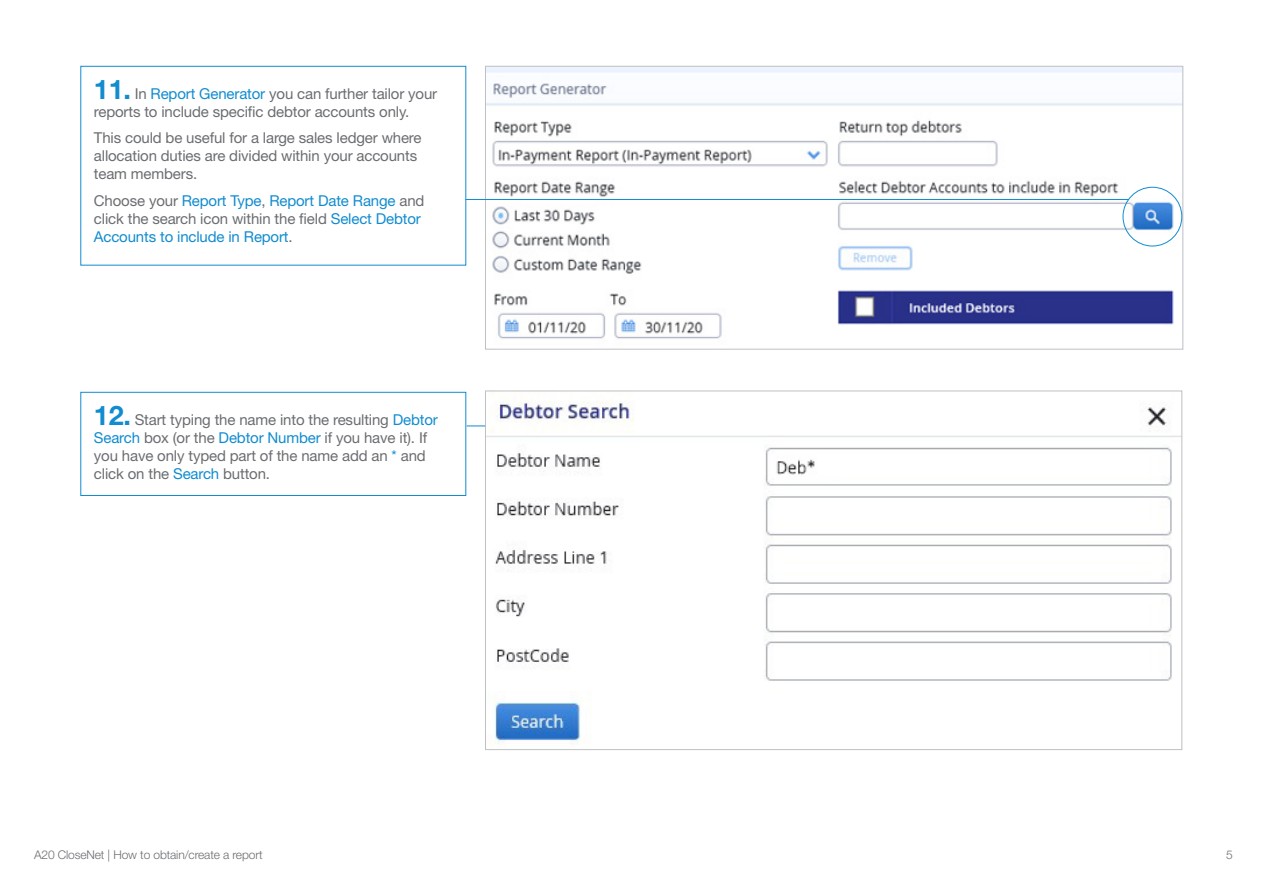
<style>
.page{position:relative;width:1263px;height:893px;background:#fff}
.page>*{position:absolute;margin:0;border:0;box-sizing:border-box;transform-origin:0 0}
.t1{font:15px/18px "Helvetica Neue LT Std";letter-spacing:-.01em;color:#6a6d71}
.t2{font:15px/18px "Helvetica Neue LT Std";letter-spacing:-.01em;color:#118ccf}
.t3{font:300 12px "Helvetica Neue LT Std";letter-spacing:-.01em;color:#6a6d71}
.s1{font-weight:700;font-size:27px;color:#118ccf}
.s2{color:#118ccf}
.s3{color:#6a6d71}
</style>
<div class="page">
<div style="left:80px;top:66px;width:386px;height:200px;border:1px solid #118ccf"></div>
<div style="left:80px;top:392px;width:386px;height:104px;border:1px solid #118ccf"></div>
<img style="left:487px;top:68px;width:694px;height:271px">
<img style="left:487px;top:393px;width:693px;height:352px">
<hr style="left:466px;top:199px;width:663px;height:1px;background:#118ccf">
<div style="left:1123px;top:187px;width:59px;height:59px;border:1px solid #118ccf;border-radius:50%"></div>
<svg style="left:467px;top:426px;width:18px;height:1px"></svg>
<p class="t1" style="left:94px;top:84px;width:345px"><span class="s1">11.</span> In <span class="s2">Report Generator</span> you can further tailor your reports to include specific debtor accounts only.</p>
<p class="t1" style="left:94px;top:129px;width:329px">This could be useful for a large sales ledger where allocation duties are divided within your accounts team members.</p>
<p class="t2" style="left:94px;top:191px;width:332px"><span class="s3">Choose your</span> Report Type<span class="s3">,</span> Report Date Range <span class="s3">and click the search icon within the field</span> Select Debtor<br>Accounts to include in Report<span class="s3">.</span></p>
<p class="t1" style="left:94px;top:410px;width:345px"><span class="s1">12.</span> Start typing the name into the resulting <span class="s2">Debtor Search</span> box (or the <span class="s2">Debtor Number</span> if you have it). If you have only typed part of the name add an <span class="s2">*</span> and click on the <span class="s2">Search</span> button.</p>
<p class="t3" style="left:34px;top:847px;width:230px">A20 CloseNet | How to obtain/create a report</p>
<p class="t3" style="left:1226px;top:847px;width:8px">5</p>
</div>
